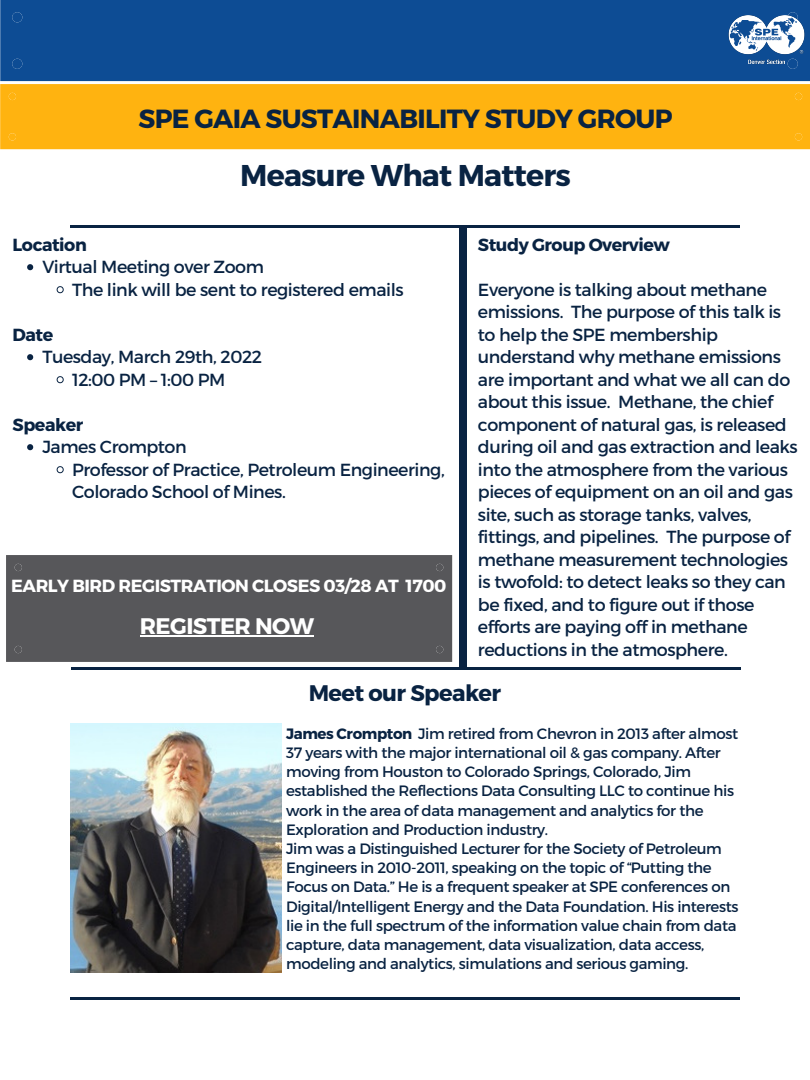
<style>
.page{position:relative;width:810px;height:1080px;background:#fff}
.page>*{position:absolute;margin:0;border:0;box-sizing:border-box;transform-origin:0 0}
.t1{font:700 30px "Montserrat";letter-spacing:-.025em;color:#092342}
.t2{font:700 26.25px "Montserrat";letter-spacing:-.025em;color:#092342}
.t3{font:700 22.5px "Montserrat";letter-spacing:-.025em;color:#092342}
.t4{font:700 22.5px "Montserrat";letter-spacing:-.025em;color:#fff}
.t5{font:17.5px/22.5px "Montserrat";letter-spacing:-.025em;color:#092342}
.t6{font:700 17.5px "Montserrat";letter-spacing:-.025em;color:#fff}
.t7{font:700 17.5px "Montserrat";letter-spacing:-.025em;color:#092342}
.t8{font:15px/19.2px "Montserrat";letter-spacing:-.025em;color:#092342}
.s1{font-weight:700}
</style>
<div class="page">
<div style="left:0;top:0;width:723px;height:81px;background:#0d4c94"></div>
<div style="left:12px;top:12px;width:10px;height:10px;background:#0d4c94;border-radius:50%"></div>
<div style="left:12px;top:59px;width:10px;height:10px;background:#0d4c94;border-radius:50%"></div>
<img style="left:723px;top:0;width:87px;height:82px">
<div style="left:0;top:84px;width:810px;height:65px;background:#ffb310"></div>
<div style="left:9px;top:93px;width:7px;height:7px;background:#ffb310;border-radius:50%"></div>
<div style="left:795px;top:93px;width:7px;height:7px;background:#ffb310;border-radius:50%"></div>
<div style="left:795px;top:133px;width:7px;height:8px;background:#ffb310;border-radius:50%"></div>
<div style="left:9px;top:133px;width:7px;height:8px;background:#ffb310;border-radius:50%"></div>
<div style="left:459px;top:225px;width:8px;height:444px;background:#092342"></div>
<div style="left:6px;top:555px;width:446px;height:107px;background:#57575a"></div>
<div style="left:15px;top:564px;width:7px;height:7px;background:#57575a;border-radius:50%"></div>
<div style="left:436px;top:564px;width:7px;height:7px;background:#57575a;border-radius:50%"></div>
<div style="left:436px;top:646px;width:7px;height:7px;background:#57575a;border-radius:50%"></div>
<div style="left:15px;top:646px;width:7px;height:7px;background:#57575a;border-radius:50%"></div>
<hr style="left:70px;top:225px;width:670px;height:3px;background:#092342">
<hr style="left:70px;top:998px;width:670px;height:2px;background:#092342">
<img style="left:70px;top:724px;width:211px;height:248px">
<svg style="left:27px;top:264px;width:6px;height:6px"></svg>
<svg style="left:57px;top:286px;width:7px;height:7px"></svg>
<svg style="left:27px;top:354px;width:6px;height:6px"></svg>
<svg style="left:57px;top:376px;width:7px;height:7px"></svg>
<svg style="left:27px;top:444px;width:6px;height:6px"></svg>
<svg style="left:57px;top:466px;width:7px;height:7px"></svg>
<hr style="left:140px;top:635px;width:173px;height:2px;background:#fff">
<hr style="left:71px;top:668px;width:670px;height:2px;background:#092342">
<p class="t2" style="left:138px;top:101px;width:536px">SPE GAIA SUSTAINABILITY STUDY GROUP</p>
<p class="t1" style="left:240px;top:155px;width:332px">Measure What Matters</p>
<p class="t7" style="left:13px;top:233px;width:76px">Location</p>
<p class="t5" style="left:42px;top:255px;width:223px">Virtual Meeting over Zoom</p>
<p class="t5" style="left:72px;top:277px;width:333px">The link will be sent to registered emails</p>
<p class="t7" style="left:13px;top:323px;width:42px">Date</p>
<p class="t5" style="left:42px;top:345px;width:221px">Tuesday, March 29th, 2022</p>
<p class="t5" style="left:72px;top:367px;width:155px">12:00 PM – 1:00 PM</p>
<p class="t7" style="left:13px;top:413px;width:72px">Speaker</p>
<p class="t5" style="left:42px;top:435px;width:146px">James Crompton</p>
<p class="t5" style="left:72px;top:457px;width:374px">Professor of Practice, Petroleum Engineering,<br>Colorado School of Mines.</p>
<p class="t6" style="left:11px;top:575px;width:437px">EARLY BIRD REGISTRATION CLOSES 03/28 AT 1700</p>
<p class="t4" style="left:140px;top:611px;width:176px">REGISTER NOW</p>
<p class="t7" style="left:478px;top:233px;width:194px">Study Group Overview</p>
<p class="t5" style="left:478px;top:277px;width:321px">Everyone is talking about methane emissions. The purpose of this talk is to help the SPE membership understand why methane emissions are important and what we all can do about this issue. Methane, the chief component of natural gas, is released during oil and gas extraction and leaks into the atmosphere from the various pieces of equipment on an oil and gas site, such as storage tanks, valves, fittings, and pipelines. The purpose of methane measurement technologies is twofold: to detect leaks so they can be fixed, and to figure out if those efforts are paying off in methane reductions in the atmosphere.</p>
<p class="t3" style="left:309px;top:678px;width:194px">Meet our Speaker</p>
<p class="t8" style="left:286px;top:723px;width:454px"><span class="s1">James Crompton</span> Jim retired from Chevron in 2013 after almost 37 years with the major international oil &amp; gas company. After moving from Houston to Colorado Springs, Colorado, Jim established the Reflections Data Consulting LLC to continue his work in the area of data management and analytics for the Exploration and Production industry.</p>
<p class="t8" style="left:286px;top:838px;width:454px">Jim was a Distinguished Lecturer for the Society of Petroleum Engineers in 2010-2011, speaking on the topic of “Putting the Focus on Data.” He is a frequent speaker at SPE conferences on Digital/Intelligent Energy and the Data Foundation. His interests lie in the full spectrum of the information value chain from data</p>
<p class="t8" style="left:286px;top:934px;width:420px">capture, data management, data visualization, data access, modeling and analytics, simulations and serious gaming.</p>
</div>
